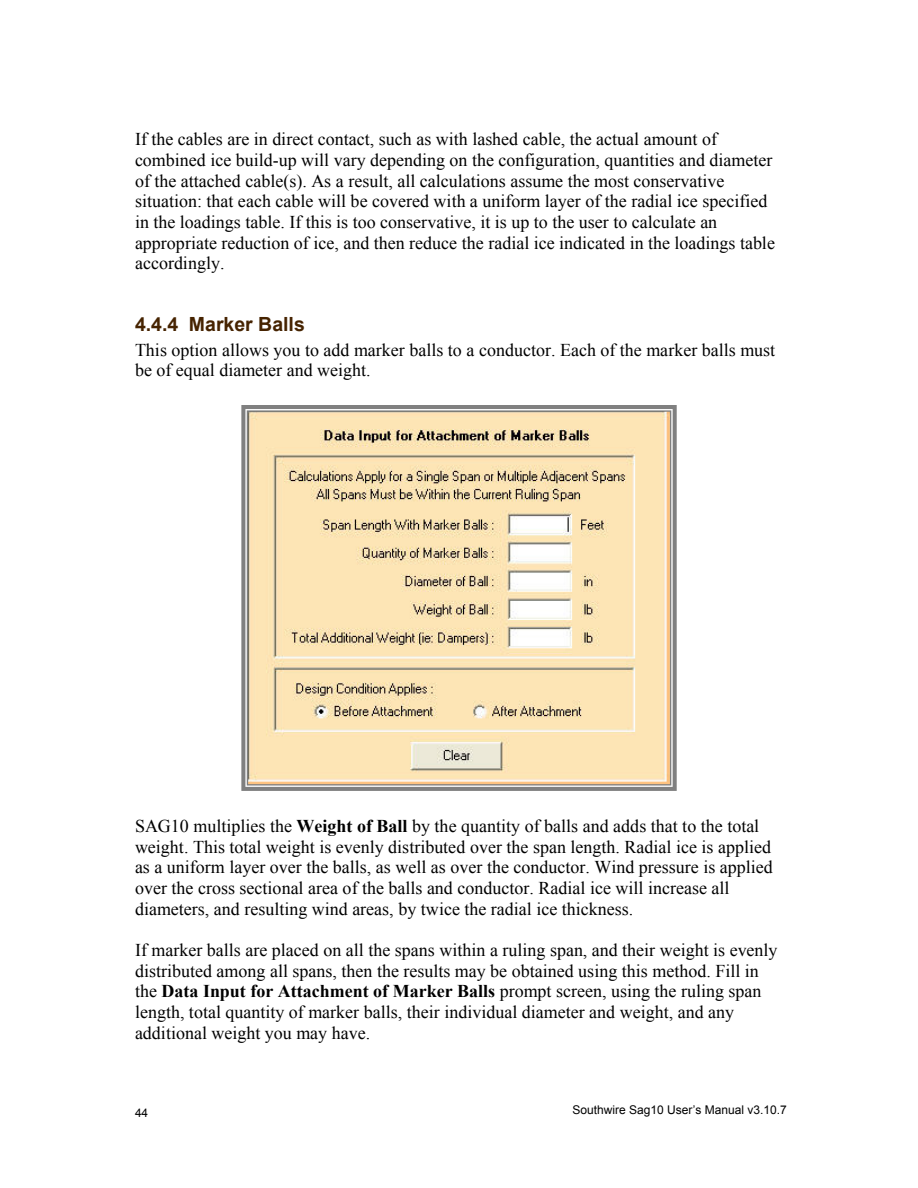
<style>
.page{position:relative;width:918px;height:1188px;background:#fff}
.page>*{position:absolute;margin:0;border:0;box-sizing:border-box;transform-origin:0 0}
.t1{font:700 19.5px "Arial";color:#462300}
.t2{font:18px/20.7px "Times New Roman";color:#000}
.t3{font:12px "Arial";color:#000}
.s1{font-weight:700}
</style>
<div class="page">
<svg style="left:241px;top:405px;width:436px;height:386px;background:#e9d5af"></svg>
<p class="t2" style="left:135px;top:129px;width:642px">If the cables are in direct contact, such as with lashed cable, the actual amount of combined ice build-up will vary depending on the configuration, quantities and diameter of the attached cable(s). As a result, all calculations assume the most conservative situation: that each cable will be covered with a uniform layer of the radial ice specified in the loadings table. If this is too conservative, it is up to the user to calculate an appropriate reduction of ice, and then reduce the radial ice indicated in the loadings table accordingly.</p>
<p class="t1" style="left:135px;top:311px;width:171px">4.4.4 Marker Balls</p>
<p class="t2" style="left:135px;top:339px;width:642px">This option allows you to add marker balls to a conductor. Each of the marker balls must be of equal diameter and weight.</p>
<p class="t2" style="left:135px;top:815px;width:639px">SAG10 multiplies the <span class="s1">Weight of Ball</span> by the quantity of balls and adds that to the total weight. This total weight is evenly distributed over the span length. Radial ice is applied as a uniform layer over the balls, as well as over the conductor. Wind pressure is applied over the cross sectional area of the balls and conductor. Radial ice will increase all diameters, and resulting wind areas, by twice the radial ice thickness.</p>
<p class="t2" style="left:135px;top:939px;width:644px">If marker balls are placed on all the spans within a ruling span, and their weight is evenly distributed among all spans, then the results may be obtained using this method. Fill in the <span class="s1">Data Input for Attachment of Marker Balls</span> prompt screen, using the ruling span length, total quantity of marker balls, their individual diameter and weight, and any additional weight you may have.</p>
<p class="t3" style="left:572px;top:1103px;width:216px">Southwire Sag10 User’s Manual v3.10.7</p>
<p class="t3" style="left:780px;top:1103px;width:8px">6</p>
<p class="t3" style="left:135px;top:1105px;width:15px">44</p>
<p class="t3" style="left:579px;top:1105px;width:206px">Southwire Sag10 User’s Manual v3.10</p>
</div>
